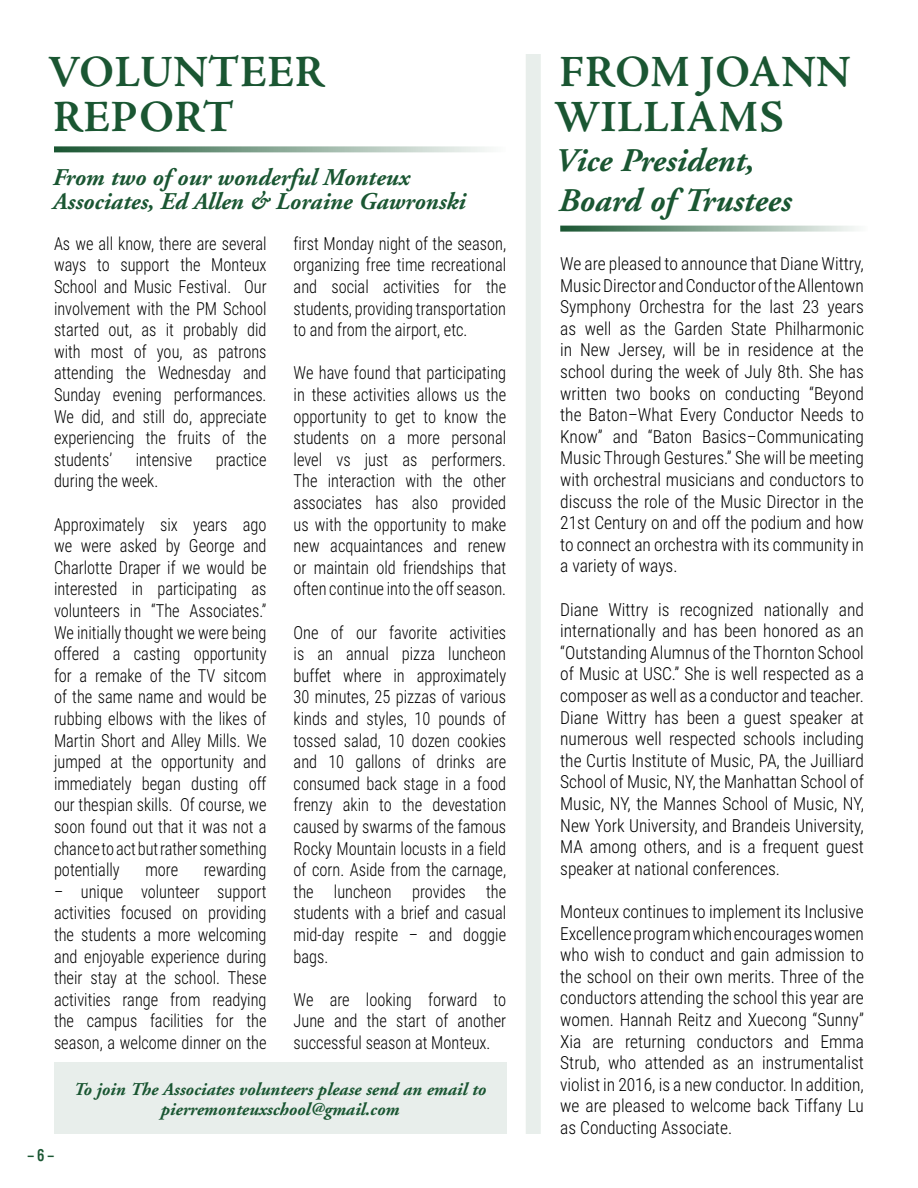
<style>
.page{position:relative;width:918px;height:1188px;background:#fff}
.page>*{position:absolute;margin:0;border:0;box-sizing:border-box;transform-origin:0 0}
.t1{font:700 45px/45px "Adobe Jenson Pro";letter-spacing:.015em;color:#1a5632}
.t2{font:italic 700 33px/39.6px "Adobe Garamond";color:#1a5632}
.t3{font:italic 700 24px/24px "Adobe Garamond";color:#1a5632}
.t4{font:300 18px/21.6px "Roboto Condensed";color:#000;text-align:justify;scale:.91 1}
.t5{font:300 18px/21.6px "Roboto Condensed";color:#000;text-align:justify}
.t6{font:italic 700 18px/19.5px "Adobe Garamond";color:#1a5632;text-align:center}
.t7{font:18px "Alternate Got No 3 D";color:#1a5632}
</style>
<div class="page">
<svg style="left:54px;top:146px;width:435px;height:6px;background:#8eab9a"></svg>
<svg style="left:560px;top:226px;width:296px;height:6px;background:#8eab9a"></svg>
<div style="left:526px;top:54px;width:15px;height:1080px;background:#e8eeeb"></div>
<div style="left:54px;top:1063px;width:452px;height:71px;background:#e8eeeb"></div>
<h1 class="t1" style="left:47px;top:51px;width:279px">VOLUNTEER<br>REPORT</h1>
<h3 class="t3" style="left:53px;top:166px;width:415px">From two of our wonderful Monteux<br>Associates, Ed Allen &amp; Loraine Gawronski</h3>
<p class="t4" style="left:54px;top:232px;width:235px">As we all know, there are several ways to support the Monteux School and Music Festival. Our involvement with the PM School started out, as it probably did with most of you, as patrons attending the Wednesday and Sunday evening performances.<br>We did, and still do, appreciate experiencing the fruits of the students’</p>
<p class="t4" style="left:294px;top:232px;width:235px">first Monday night of the season, organizing free time recreational and social activities for the students, providing transportation to and from the airport, etc.</p>
<p class="t4" style="left:294px;top:361px;width:235px">We have found that participating in these activities allows us the opportunity to get to know the students on a more personal level vs just as performers.<br>The interaction with the other associates has also provided us with the opportunity to make new acquaintances and renew or maintain old friendships that often continue into the off season.</p>
<p class="t4" style="left:294px;top:621px;width:235px">One of our favorite activities is an annual pizza luncheon buffet where in approximately 30 minutes, 25 pizzas of various kinds and styles, 10 pounds of tossed salad, 10 dozen cookies and 10 gallons of drinks are consumed back stage in a food frenzy akin to the devestation caused by swarms of the famous Rocky Mountain locusts in a field of corn. Aside from the carnage, the luncheon provides the students with a brief and casual mid-day respite – and doggie bags.</p>
<p class="t4" style="left:294px;top:988px;width:235px">We are looking forward to June and the start of another successful season at Monteux.</p>
<p class="t4" style="left:136px;top:448px;width:64px">intensive</p>
<p class="t4" style="left:216px;top:448px;width:57px">practice</p>
<p class="t4" style="left:54px;top:469px;width:116px">during the week.</p>
<p class="t4" style="left:54px;top:513px;width:235px">Approximately six years ago we were asked by George and Charlotte Draper if we would be interested in participating as volunteers in “The Associates.” We initially thought we were being offered a casting opportunity for a remake of the TV sitcom of the same name and would be rubbing elbows with the likes of Martin Short and Alley Mills. We jumped at the opportunity and immediately began dusting off our thespian skills. Of course, we soon found out that it was not a chance to act but rather something potentially</p>
<p class="t4" style="left:145px;top:858px;width:38px">more</p>
<p class="t4" style="left:204px;top:858px;width:70px">rewarding</p>
<p class="t4" style="left:54px;top:880px;width:235px">– unique volunteer support activities focused on providing the students a more welcoming and enjoyable experience during their stay at the school. These activities range from readying the campus facilities for the season, a welcome dinner on the</p>
<p class="t7" style="left:27px;top:1146px;width:29px">– 6 –</p>
<p class="t6" style="left:74px;top:1080px;width:414px">To join The Associates volunteers please send an email to pierremonteuxschool@gmail.com</p>
<h1 class="t1" style="left:554px;top:51px;width:297px">FROM JOANN<br>WILLIAMS</h1>
<h2 class="t2" style="left:555px;top:142px;width:238px">Vice President,<br>Board of Trustees</h2>
<p class="t5" style="left:560px;top:252px;width:305px">We are pleased to announce that Diane Wittry, Music Director and Conductor of the Allentown Symphony Orchestra for the last 23 years as well as the Garden State Philharmonic in New Jersey, will be in residence at the school during the week of July 8th. She has written two books on conducting “Beyond the Baton–What Every Conductor Needs to Know” and “Baton Basics–Communicating Music Through Gestures.” She will be meeting with orchestral musicians and conductors to discuss the role of the Music Director in the 21st Century on and off the podium and how to connect an orchestra with its community in a variety of ways.</p>
<p class="t5" style="left:560px;top:598px;width:305px">Diane Wittry is recognized nationally and internationally and has been honored as an “Outstanding Alumnus of the Thornton School of Music at USC.” She is well respected as a composer as well as a conductor and teacher.<br>Diane Wittry has been a guest speaker at numerous well respected schools including the Curtis Institute of Music, PA, the Juilliard School of Music, NY, the Manhattan School of Music, NY, the Mannes School of Music, NY, New York University, and Brandeis University, MA among others, and is a frequent guest speaker at national conferences.</p>
<p class="t5" style="left:560px;top:900px;width:305px">Monteux continues to implement its Inclusive Excellence program which encourages women who wish to conduct and gain admission to the school on their own merits. Three of the conductors attending the school this year are women. Hannah Reitz and Xuecong “Sunny” Xia are returning conductors and Emma Strub, who attended as an instrumentalist violist in 2016, is a new conductor. In addition, we are pleased to welcome back Tiffany Lu as Conducting Associate.</p>
</div>
